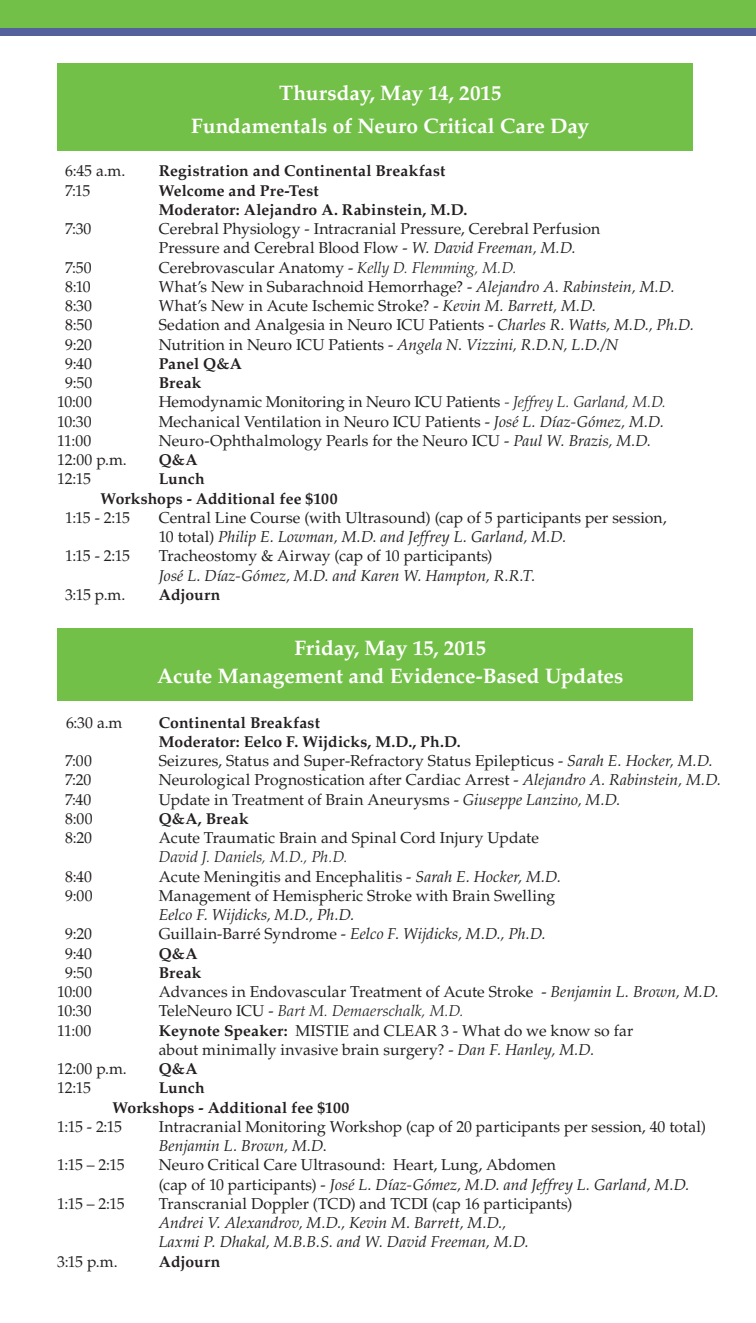
<style>
.page{position:relative;width:756px;height:1323px;background:#fff}
.page>*{position:absolute;margin:0;border:0;box-sizing:border-box;transform-origin:0 0}
.t1{font:700 21px "Palatino LT Std";color:#fff}
.t2{font:15.75px/19.2px "Palatino LT Std";letter-spacing:.005em;color:#231f20}
.t3{font:700 15.75px "Palatino LT Std";letter-spacing:.005em;color:#231f20}
.t4{font:italic 15.75px/19.2px "Palatino LT Std";letter-spacing:.005em;color:#231f20}
.t5{font:italic 300 15.75px "Palatino LT Std";letter-spacing:.01em;color:#231f20}
.s1{font-style:italic}
.s2{font-weight:300;font-style:italic}
.s3{font-style:normal}
.s4{font-weight:400;font-style:normal}
.s5{font-weight:700}
</style>
<div class="page">
<div style="left:57px;top:63px;width:636px;height:88px;background:#73c048"></div>
<div style="left:57px;top:628px;width:636px;height:73px;background:#73c048"></div>
<div style="left:0;top:0;width:756px;height:35px;background:#54619c"></div>
<div style="left:0;top:0;width:756px;height:28px;background:#73c048"></div>
<p class="t1" style="left:279px;top:81px;width:224px">Thursday, May 14, 2015</p>
<p class="t1" style="left:191px;top:113px;width:400px">Fundamentals of Neuro Critical Care Day</p>
<p class="t2" style="left:65px;top:162px;width:62px">6:45 a.m.</p>
<p class="t3" style="left:159px;top:162px;width:288px">Registration and Continental Breakfast</p>
<p class="t2" style="left:65px;top:181px;width:27px">7:15</p>
<p class="t3" style="left:159px;top:181px;width:161px">Welcome and Pre-Test</p>
<p class="t3" style="left:159px;top:200px;width:310px">Moderator: Alejandro A. Rabinstein, M.D.</p>
<p class="t2" style="left:65px;top:219px;width:28px">7:30</p>
<p class="t2" style="left:159px;top:219px;width:443px">Cerebral Physiology - Intracranial Pressure, Cerebral Perfusion<br>Pressure and Cerebral Blood Flow - <span class="s1">W. David Freeman, M.D.</span></p>
<p class="t2" style="left:65px;top:258px;width:28px">7:50</p>
<p class="t2" style="left:159px;top:258px;width:359px">Cerebrovascular Anatomy - <span class="s2">Kelly D. Flemming, M.D.</span></p>
<p class="t2" style="left:65px;top:277px;width:27px">8:10</p>
<p class="t2" style="left:159px;top:277px;width:517px">What’s New in Subarachnoid Hemorrhage? - <span class="s1">Alejandro A. Rabinstein, M.D.</span></p>
<p class="t2" style="left:65px;top:296px;width:28px">8:30</p>
<p class="t2" style="left:159px;top:296px;width:439px">What’s New in Acute Ischemic Stroke? - <span class="s1">Kevin M. Barrett, M.D.</span></p>
<p class="t2" style="left:65px;top:316px;width:29px">8:50</p>
<p class="t2" style="left:159px;top:316px;width:537px">Sedation and Analgesia in Neuro ICU Patients - <span class="s1">Charles R. Watts, M.D., Ph.D.</span></p>
<p class="t2" style="left:65px;top:335px;width:28px">9:20</p>
<p class="t2" style="left:159px;top:335px;width:461px">Nutrition in Neuro ICU Patients - <span class="s1">Angela N. Vizzini, R.D.N, L.D./N</span></p>
<p class="t2" style="left:65px;top:354px;width:28px">9:40</p>
<p class="t3" style="left:159px;top:354px;width:85px">Panel Q&amp;A</p>
<p class="t2" style="left:65px;top:373px;width:29px">9:50</p>
<p class="t3" style="left:159px;top:374px;width:44px">Break</p>
<p class="t2" style="left:57px;top:393px;width:36px">10:00</p>
<p class="t2" style="left:159px;top:393px;width:509px">Hemodynamic Monitoring in Neuro ICU Patients <span class="s2">- Jeffrey L. Garland, M.D.</span></p>
<p class="t2" style="left:57px;top:412px;width:36px">10:30</p>
<p class="t2" style="left:159px;top:412px;width:507px">Mechanical Ventilation in Neuro ICU Patients - <span class="s1">José L. Díaz-Gómez, M.D.</span></p>
<p class="t2" style="left:57px;top:431px;width:36px">11:00</p>
<p class="t2" style="left:159px;top:431px;width:494px">Neuro-Ophthalmology Pearls for the Neuro ICU - <span class="s1">Paul W. Brazis, M.D.</span></p>
<p class="t2" style="left:57px;top:450px;width:71px">12:00 p.m.</p>
<p class="t3" style="left:159px;top:451px;width:40px">Q&amp;A</p>
<p class="t2" style="left:57px;top:470px;width:35px">12:15</p>
<p class="t3" style="left:159px;top:470px;width:48px">Lunch</p>
<p class="t3" style="left:101px;top:489px;width:239px">Workshops - Additional fee $100</p>
<p class="t2" style="left:65px;top:508px;width:66px">1:15 - 2:15</p>
<p class="t2" style="left:159px;top:508px;width:509px">Central Line Course (with Ultrasound) (cap of 5 participants per session,<br>10 total) <span class="s1">Philip E. Lowman, M.D. and Jeffrey L. Garland, M.D.</span></p>
<p class="t2" style="left:65px;top:547px;width:66px">1:15 - 2:15</p>
<p class="t2" style="left:159px;top:547px;width:335px">Tracheostomy &amp; Airway (cap of 10 participants)</p>
<p class="t4" style="left:159px;top:566px;width:378px">José L. Díaz-Gómez, M.D. and Karen W. Hampton, R.R.T.</p>
<p class="t2" style="left:65px;top:585px;width:62px">3:15 p.m.</p>
<p class="t3" style="left:159px;top:585px;width:63px">Adjourn</p>
<p class="t1" style="left:295px;top:636px;width:193px">Friday, May 15, 2015</p>
<p class="t1" style="left:157px;top:664px;width:468px">Acute Management and Evidence-Based Updates</p>
<p class="t2" style="left:66px;top:713px;width:58px">6:30 a.m</p>
<p class="t3" style="left:159px;top:713px;width:163px">Continental Breakfast</p>
<p class="t3" style="left:159px;top:732px;width:304px">Moderator: Eelco F. Wijdicks, M.D., Ph.D.</p>
<p class="t2" style="left:65px;top:751px;width:28px">7:00</p>
<p class="t2" style="left:159px;top:751px;width:555px">Seizures, Status and Super-Refractory Status Epilepticus - <span class="s1">Sarah E. Hocker, M.D.</span></p>
<p class="t2" style="left:65px;top:771px;width:28px">7:20</p>
<p class="t2" style="left:159px;top:771px;width:564px">Neurological Prognostication after Cardiac Arrest - <span class="s1">Alejandro A. Rabinstein, M.D.</span></p>
<p class="t2" style="left:65px;top:790px;width:28px">7:40</p>
<p class="t2" style="left:159px;top:790px;width:463px">Update in Treatment of Brain Aneurysms - <span class="s1">Giuseppe Lanzino, M.D.</span></p>
<p class="t2" style="left:65px;top:809px;width:29px">8:00</p>
<p class="t3" style="left:159px;top:809px;width:91px">Q&amp;A, Break</p>
<p class="t2" style="left:65px;top:828px;width:28px">8:20</p>
<p class="t2" style="left:159px;top:828px;width:382px">Acute Traumatic Brain and Spinal Cord Injury Update</p>
<p class="t5" style="left:159px;top:848px;width:190px">David J. Daniels, M.D., Ph.D.</p>
<p class="t2" style="left:65px;top:867px;width:28px">8:40</p>
<p class="t2" style="left:159px;top:867px;width:404px">Acute Meningitis and Encephalitis - <span class="s1">Sarah E. Hocker, M.D.</span></p>
<p class="t2" style="left:65px;top:886px;width:29px">9:00</p>
<p class="t2" style="left:159px;top:886px;width:398px">Management of Hemispheric Stroke with Brain Swelling</p>
<p class="t4" style="left:159px;top:905px;width:197px">Eelco F. Wijdicks, M.D., Ph.D.</p>
<p class="t2" style="left:65px;top:925px;width:28px">9:20</p>
<p class="t4" style="left:159px;top:925px;width:388px"><span class="s3">Guillain-Barré Syndrome -</span> Eelco F. Wijdicks, M.D., Ph.D.</p>
<p class="t2" style="left:65px;top:944px;width:28px">9:40</p>
<p class="t3" style="left:159px;top:944px;width:40px">Q&amp;A</p>
<p class="t2" style="left:65px;top:963px;width:29px">9:50</p>
<p class="t3" style="left:159px;top:963px;width:44px">Break</p>
<p class="t2" style="left:57px;top:982px;width:36px">10:00</p>
<p class="t2" style="left:159px;top:982px;width:561px">Advances in Endovascular Treatment of Acute Stroke - <span class="s1">Benjamin L. Brown, M.D.</span></p>
<p class="t2" style="left:57px;top:1002px;width:36px">10:30</p>
<p class="t5" style="left:159px;top:1002px;width:307px"><span class="s4">TeleNeuro ICU -</span> Bart M. Demaerschalk, M.D.</p>
<p class="t2" style="left:57px;top:1021px;width:36px">11:00</p>
<p class="t2" style="left:159px;top:1021px;width:476px"><span class="s5">Keynote Speaker:</span> MISTIE and CLEAR 3 - What do we know so far about minimally invasive brain surgery? - <span class="s1">Dan F. Hanley, M.D.</span></p>
<p class="t2" style="left:57px;top:1059px;width:71px">12:00 p.m.</p>
<p class="t3" style="left:159px;top:1060px;width:40px">Q&amp;A</p>
<p class="t2" style="left:57px;top:1079px;width:35px">12:15</p>
<p class="t3" style="left:159px;top:1079px;width:48px">Lunch</p>
<p class="t3" style="left:112px;top:1098px;width:239px">Workshops - Additional fee $100</p>
<p class="t2" style="left:57px;top:1117px;width:66px">1:15 - 2:15</p>
<p class="t2" style="left:159px;top:1117px;width:549px">Intracranial Monitoring Workshop (cap of 20 participants per session, 40 total)<br><span class="s1">Benjamin L. Brown, M.D</span>.</p>
<p class="t2" style="left:57px;top:1156px;width:69px">1:15 – 2:15</p>
<p class="t2" style="left:159px;top:1156px;width:532px">Neuro Critical Care Ultrasound: Heart, Lung, Abdomen<br>(cap of 10 participants) - <span class="s1">José L. Díaz-Gómez, M.D. and Jeffrey L. Garland, M.D.</span></p>
<p class="t2" style="left:57px;top:1194px;width:69px">1:15 – 2:15</p>
<p class="t2" style="left:159px;top:1194px;width:415px">Transcranial Doppler (TCD) and TCDI (cap 16 participants)</p>
<p class="t4" style="left:159px;top:1213px;width:371px">Andrei V. Alexandrov, M.D., Kevin M. Barrett, M.D.,<br>Laxmi P. Dhakal, M.B.B.S. and W. David Freeman, M.D.</p>
<p class="t2" style="left:57px;top:1252px;width:62px">3:15 p.m.</p>
<p class="t3" style="left:159px;top:1252px;width:63px">Adjourn</p>
</div>
